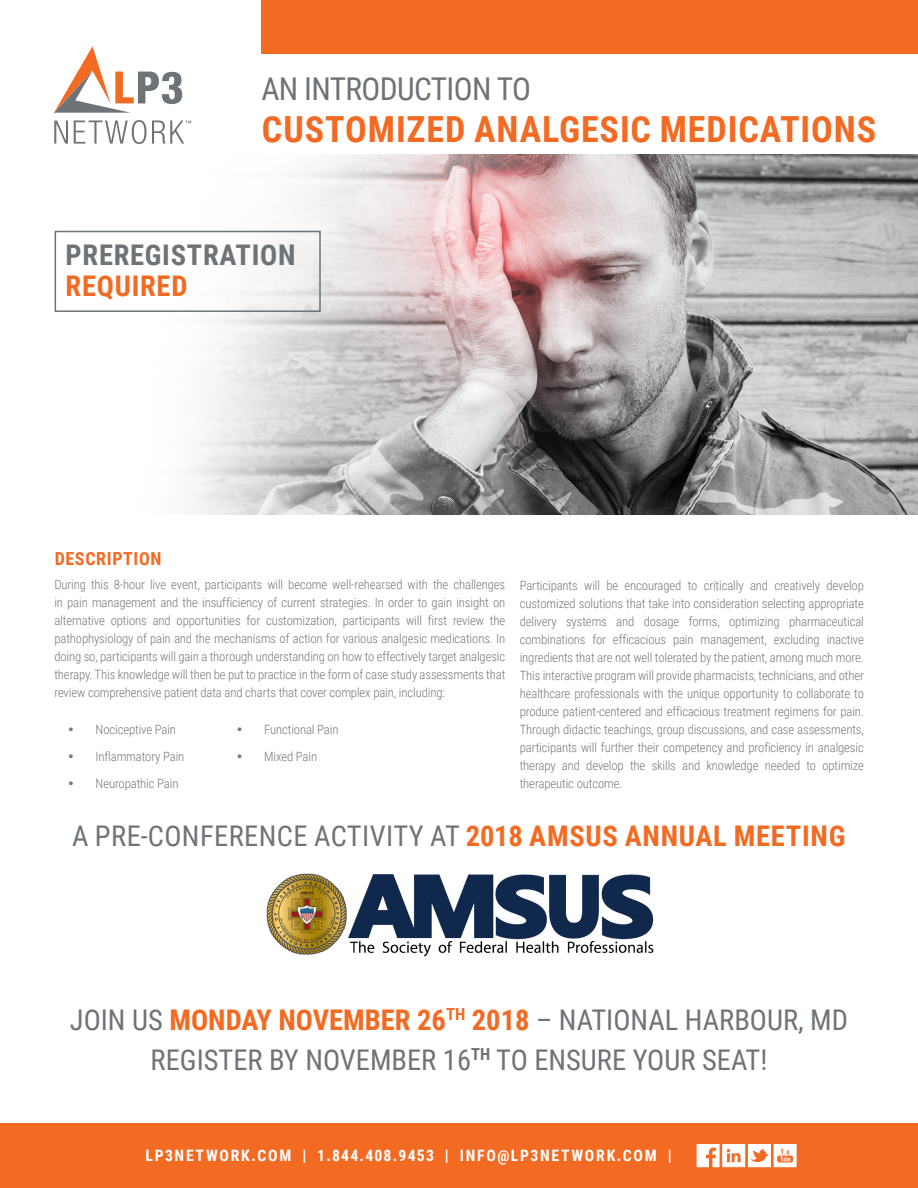
<style>
.page{position:relative;width:918px;height:1188px;background:#fff}
.page>*{position:absolute;margin:0;border:0;box-sizing:border-box;transform-origin:0 0}
.LP3_Main_Grey_Title{font:700 36px "Roboto Condensed";letter-spacing:.025em;color:#f36a23}
.LP3_Main_Grey_Title-2{font:31.35px "Roboto Condensed";letter-spacing:-.02em;color:#6e7378}
.LP3_Main_Grey_Title-3{font:28.5px "Roboto Condensed";color:#6e7378}
.t1{font:700 28.5px "Roboto Condensed";letter-spacing:.025em;color:#6e7378}
.t2{font:700 28.5px "Roboto Condensed";letter-spacing:.025em;color:#f36a23}
.t3{font:700 18px "Roboto Condensed";letter-spacing:.035em;color:#f36a23}
.t4{font:700 15.75px "Roboto Condensed";letter-spacing:.11em;color:#fff}
.Main_Text_Justify_Pa{font:300 12.75px/18px "Roboto Condensed";letter-spacing:-.01em;color:#787779;text-align:justify}
.s1{font-family:"Myriad Pro";font-weight:400;font-size:18px}
.s2{font-weight:700;color:#f36a23}
</style>
<div class="page">
<div style="left:261px;top:0;width:657px;height:54px;background:#f36a23"></div>
<div style="left:0;top:1123px;width:918px;height:65px;background:#f36a23"></div>
<svg style="left:54px;top:46px;width:128px;height:67px"></svg>
<svg style="left:54px;top:121px;width:14px;height:23px"></svg>
<svg style="left:74px;top:120px;width:117px;height:24px"></svg>
<svg style="left:697px;top:1144px;width:100px;height:23px"></svg>
<img style="left:54px;top:154px;width:864px;height:360px">
<div style="left:55px;top:231px;width:266px;height:81px;border:2px solid #6e7378"></div>
<img style="left:266px;top:873px;width:388px;height:84px">
<p class="LP3_Main_Grey_Title-2" style="left:261px;top:67px;width:271px">AN INTRODUCTION TO</p>
<p class="LP3_Main_Grey_Title" style="left:262px;top:104px;width:616px">CUSTOMIZED ANALGESIC MEDICATIONS</p>
<p class="t1" style="left:66px;top:234px;width:232px">PREREGISTRATION</p>
<p class="t2" style="left:66px;top:266px;width:123px">REQUIRED</p>
<p class="t3" style="left:55px;top:546px;width:108px">DESCRIPTION</p>
<p class="Main_Text_Justify_Pa" style="left:54px;top:575px;width:453px">During this 8-hour live event, participants will become well-rehearsed with the challenges in pain management and the insufficiency of current strategies. In order to gain insight on alternative options and opportunities for customization, participants will first review the pathophysiology of pain and the mechanisms of action for various analgesic medications. In doing so, participants will gain a thorough understanding on how to effectively target analgesic therapy. This knowledge will then be put to practice in the form of case study assessments that review comprehensive patient data and charts that cover complex pain, including:</p>
<p class="Main_Text_Justify_Pa" style="left:69px;top:720px;width:109px"><span class="s1">•</span> Nociceptive Pain</p>
<p class="Main_Text_Justify_Pa" style="left:69px;top:747px;width:117px"><span class="s1">•</span> Inflammatory Pain</p>
<p class="Main_Text_Justify_Pa" style="left:69px;top:774px;width:111px"><span class="s1">•</span> Neuropathic Pain</p>
<p class="Main_Text_Justify_Pa" style="left:237px;top:720px;width:103px"><span class="s1">•</span> Functional Pain</p>
<p class="Main_Text_Justify_Pa" style="left:237px;top:747px;width:81px"><span class="s1">•</span> Mixed Pain</p>
<p class="Main_Text_Justify_Pa" style="left:520px;top:576px;width:346px">Participants will be encouraged to critically and creatively develop customized solutions that take into consideration selecting appropriate delivery systems and dosage forms, optimizing pharmaceutical combinations for efficacious pain management, excluding inactive ingredients that are not well tolerated by the patient, among much more.<br>This interactive program will provide pharmacists, technicians, and other healthcare professionals with the unique opportunity to collaborate to produce patient-centered and efficacious treatment regimens for pain.<br>Through didactic teachings, group discussions, and case assessments, participants will further their competency and proficiency in analgesic therapy and develop the skills and knowledge needed to optimize therapeutic outcome.</p>
<p class="LP3_Main_Grey_Title-3" style="left:72px;top:816px;width:775px">A PRE-CONFERENCE ACTIVITY AT <span class="s2">2018 AMSUS ANNUAL MEETING</span></p>
<p class="LP3_Main_Grey_Title-3" style="left:70px;top:1000px;width:780px">JOIN US <span class="s2">MONDAY NOVEMBER 26</span><sup>TH</sup> <span class="s2">2018</span> – NATIONAL HARBOUR, MD</p>
<p class="LP3_Main_Grey_Title-3" style="left:151px;top:1040px;width:618px">REGISTER BY NOVEMBER 16<sup>TH</sup> TO ENSURE YOUR SEAT!</p>
<p class="t4" style="left:146px;top:1145px;width:528px">LP3NETWORK.COM | 1.844.408.9453 | INFO@LP3NETWORK.COM |</p>
</div>
